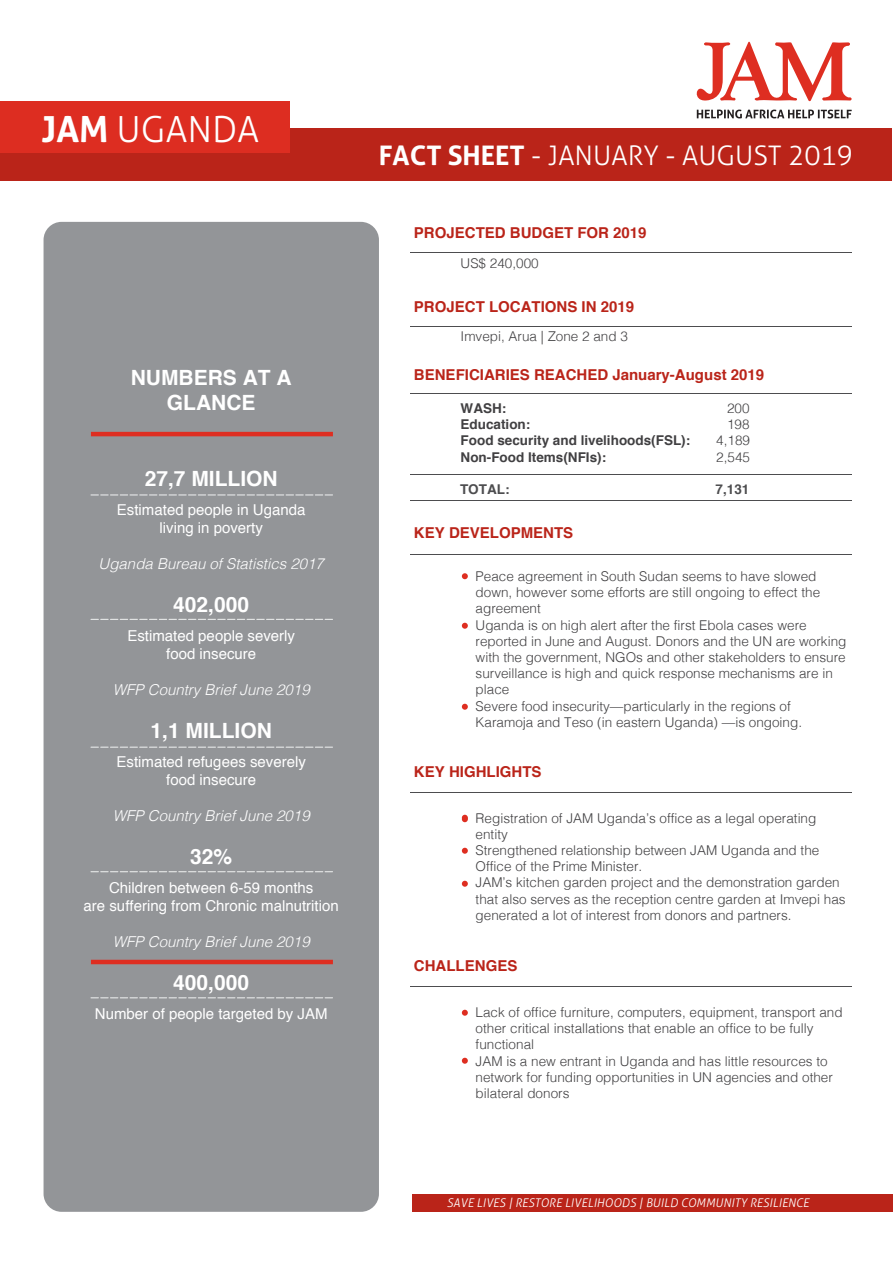
<style>
.page{position:relative;width:893px;height:1263px;background:#fff}
.page>*{position:absolute;margin:0;border:0;box-sizing:border-box;transform-origin:0 0}
.t1{font:300 36px "Aller";color:#fff}
.t2{font:300 27px "Aller";color:#fff}
.t3{font:700 21px/25.2px "Helvetica";color:#fff;text-align:center}
.t4{font:15px/18px "Helvetica";color:#fff;text-align:center}
.t5{font:700 15px "Helvetica";color:#ba2419}
.t6{font:italic 300 15px "Helvetica";color:#fff}
.t7{font:300 13.5px/16.2px "Helvetica";color:#414042}
.t8{font:700 13.5px "Helvetica";color:#414042}
.t9{font:700 13.5px "Helvetica";color:#4d4d4f}
.t10{font:italic 300 12px "Aller";color:#fff}
.s1{font-weight:700}
</style>
<div class="page">
<div style="left:0;top:129px;width:891px;height:52px;background:#ba2419"></div>
<div style="left:0;top:101px;width:289px;height:52px;background:#dd2d21"></div>
<svg style="left:696px;top:41px;width:156px;height:61px"></svg>
<svg style="left:696px;top:110px;width:155px;height:8px"></svg>
<div style="left:412px;top:1195px;width:480px;height:17px;background:#ba2419"></div>
<div style="left:44px;top:222px;width:335px;height:990px;background:#939598;border-radius:18px"></div>
<hr style="left:91px;top:432px;width:242px;height:4px;background:#de2e21">
<hr style="left:91px;top:960px;width:242px;height:4px;background:#de2e21">
<svg style="left:91px;top:495px;width:242px;height:1px"></svg>
<svg style="left:91px;top:871px;width:242px;height:1px"></svg>
<svg style="left:91px;top:998px;width:242px;height:1px"></svg>
<svg style="left:91px;top:619px;width:242px;height:1px"></svg>
<svg style="left:91px;top:747px;width:242px;height:1px"></svg>
<svg style="left:462px;top:573px;width:6px;height:6px"></svg>
<svg style="left:462px;top:623px;width:6px;height:6px"></svg>
<svg style="left:462px;top:704px;width:6px;height:6px"></svg>
<svg style="left:462px;top:815px;width:6px;height:7px"></svg>
<svg style="left:462px;top:848px;width:6px;height:6px"></svg>
<svg style="left:462px;top:881px;width:6px;height:6px"></svg>
<svg style="left:462px;top:1010px;width:6px;height:6px"></svg>
<svg style="left:462px;top:1058px;width:6px;height:6px"></svg>
<hr style="left:410px;top:252px;width:441px;height:1px;background:#4d4d4f">
<hr style="left:410px;top:326px;width:441px;height:1px;background:#4d4d4f">
<hr style="left:410px;top:393px;width:441px;height:1px;background:#4d4d4f">
<hr style="left:410px;top:474px;width:441px;height:1px;background:#4d4d4f">
<hr style="left:410px;top:500px;width:441px;height:1px;background:#4d4d4f">
<hr style="left:410px;top:554px;width:441px;height:1px;background:#4d4d4f">
<hr style="left:410px;top:792px;width:441px;height:1px;background:#4d4d4f">
<hr style="left:410px;top:986px;width:441px;height:1px;background:#4d4d4f">
<h1 class="t1" style="left:42px;top:108px;width:219px"><span class="s1">JAM</span> UGANDA</h1>
<h3 class="t3" style="left:131px;top:365px;width:162px">NUMBERS AT A<br>GLANCE</h3>
<h3 class="t3" style="left:145px;top:466px;width:135px">27,7 MILLION</h3>
<p class="t4" style="left:117px;top:501px;width:190px">Estimated people in Uganda living in poverty</p>
<p class="t6" style="left:99px;top:551px;width:227px">Uganda Bureau of Statistics 2017</p>
<h3 class="t3" style="left:173px;top:592px;width:77px">402,000</h3>
<p class="t4" style="left:127px;top:627px;width:169px">Estimated people severly food insecure</p>
<p class="t6" style="left:113px;top:677px;width:198px">WFP Country Brief June 2019</p>
<h3 class="t3" style="left:150px;top:718px;width:123px">1,1 MILLION</h3>
<p class="t4" style="left:117px;top:753px;width:191px">Estimated refugees severely food insecure</p>
<p class="t6" style="left:113px;top:803px;width:198px">WFP Country Brief June 2019</p>
<h3 class="t3" style="left:190px;top:844px;width:44px">32%</h3>
<p class="t4" style="left:84px;top:879px;width:257px">Children between 6-59 months<br>are suffering from Chronic malnutrition</p>
<p class="t6" style="left:113px;top:929px;width:198px">WFP Country Brief June 2019</p>
<h3 class="t3" style="left:173px;top:970px;width:77px">400,000</h3>
<p class="t4" style="left:95px;top:1005px;width:234px">Number of people targeted by JAM</p>
<h2 class="t2" style="left:379px;top:139px;width:475px"><span class="s1">FACT SHEET</span> - JANUARY - AUGUST 2019</h2>
<p class="t5" style="left:414px;top:220px;width:234px">PROJECTED BUDGET FOR 2019</p>
<p class="t7" style="left:460px;top:255px;width:80px">US$ 240,000</p>
<p class="t5" style="left:414px;top:295px;width:222px">PROJECT LOCATIONS IN 2019</p>
<p class="t7" style="left:460px;top:328px;width:169px">Imvepi, Arua | Zone 2 and 3</p>
<p class="t5" style="left:414px;top:362px;width:352px">BENEFICIARIES REACHED January-August 2019</p>
<p class="t8" style="left:460px;top:397px;width:47px">WASH:</p>
<p class="t7" style="left:727px;top:399px;width:24px">200</p>
<p class="t8" style="left:460px;top:414px;width:71px">Education:</p>
<p class="t7" style="left:727px;top:415px;width:24px">198</p>
<p class="t8" style="left:460px;top:430px;width:231px">Food security and livelihoods(FSL):</p>
<p class="t7" style="left:716px;top:432px;width:35px">4,189</p>
<p class="t8" style="left:460px;top:446px;width:147px">Non-Food Items(NFIs):</p>
<p class="t7" style="left:716px;top:448px;width:35px">2,545</p>
<p class="t9" style="left:460px;top:478px;width:51px">TOTAL:</p>
<p class="t9" style="left:715px;top:478px;width:35px">7,131</p>
<p class="t5" style="left:414px;top:521px;width:161px">KEY DEVELOPMENTS</p>
<p class="t7" style="left:475px;top:567px;width:372px">Peace agreement in South Sudan seems to have slowed down, however some efforts are still ongoing to effect the agreement<br>Uganda is on high alert after the first Ebola cases were reported in June and August. Donors and the UN are working with the government, NGOs and other stakeholders to ensure surveillance is high and quick response mechanisms are in place<br>Severe food insecurity—particularly in the regions of Karamoja and Teso (in eastern Uganda) —is ongoing.</p>
<p class="t5" style="left:414px;top:759px;width:129px">KEY HIGHLIGHTS</p>
<p class="t7" style="left:475px;top:809px;width:371px">Registration of JAM Uganda’s office as a legal operating entity<br>Strengthened relationship between JAM Uganda and the Office of the Prime Minister.<br>JAM’s kitchen garden project and the demonstration garden that also serves as the reception centre garden at Imvepi has generated a lot of interest from donors and partners.</p>
<p class="t5" style="left:414px;top:954px;width:105px">CHALLENGES</p>
<p class="t7" style="left:475px;top:1003px;width:368px">Lack of office furniture, computers, equipment, transport and other critical installations that enable an office to be fully functional<br>JAM is a new entrant in Uganda and has little resources to network for funding opportunities in UN agencies and other bilateral donors</p>
<p class="t10" style="left:447px;top:1196px;width:364px">SAVE LIVES | RESTORE LIVELIHOODS | BUILD COMMUNITY RESILIENCE</p>
</div>
